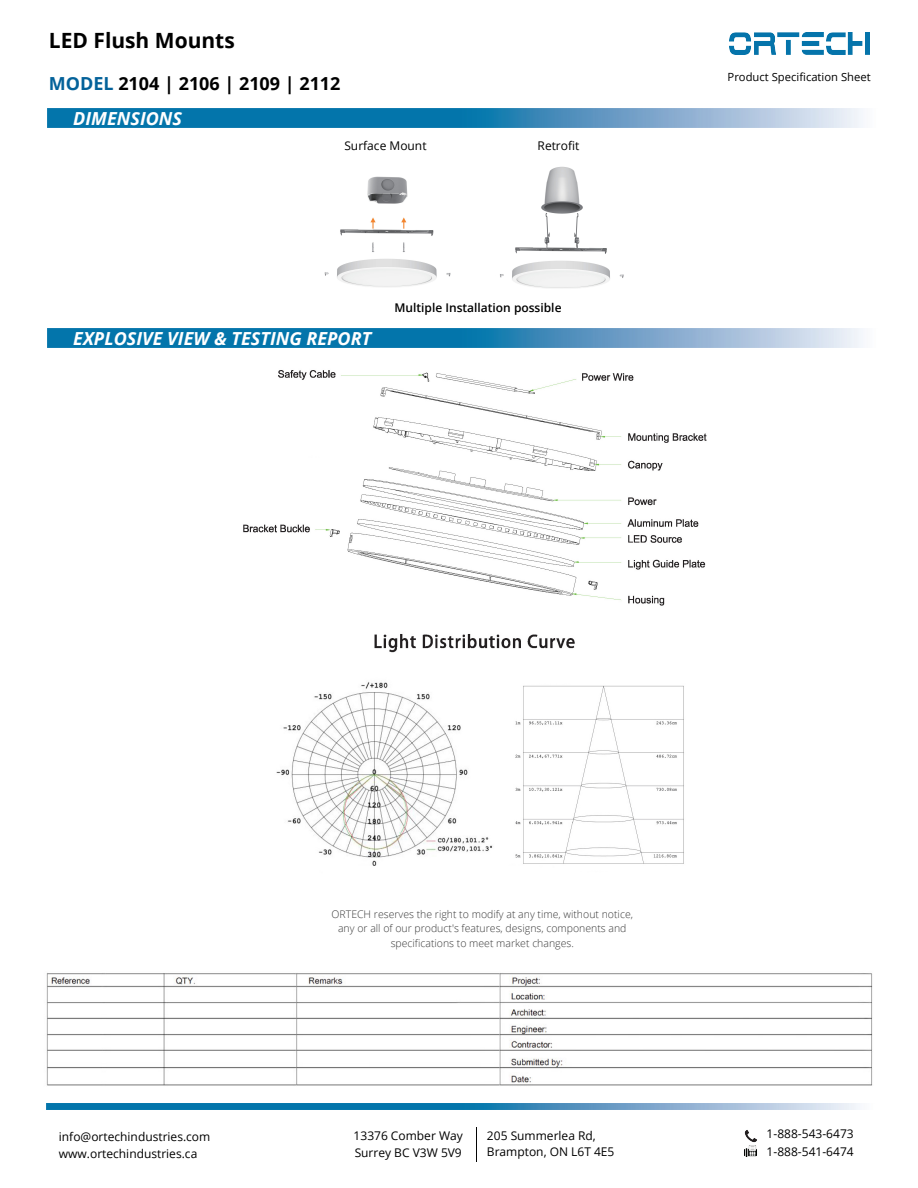
<style>
.page{position:relative;width:918px;height:1188px;background:#fff}
.page>*{position:absolute;margin:0;border:0;box-sizing:border-box;transform-origin:0 0}
.t1{font:700 21px "Open Sans";color:#000}
.t2{font:italic 700 18px "Open Sans";color:#fff}
.t3{font:700 18px "Open Sans";color:#000}
.t4{font:12px/18px "Open Sans";color:#000}
.t5{font:600 12px "Open Sans";color:#000}
.t6{font:11.25px "Open Sans";color:#000}
.t7{font:300 10.5px/14.7px "Open Sans";color:#393939;text-align:center}
.s1{color:#04629a}
.s2{font-style:inherit}
</style>
<div class="page">
<img style="left:276px;top:634px;width:408px;height:232px">
<img style="left:729px;top:33px;width:141px;height:22px">
<svg style="left:744px;top:1130px;width:13px;height:27px"></svg>
<img style="left:46px;top:1103px;width:814px;height:6px">
<img style="left:476px;top:1128px;width:1px;height:34px">
<img style="left:46px;top:973px;width:827px;height:113px">
<img style="left:47px;top:108px;width:816px;height:20px">
<img style="left:47px;top:328px;width:816px;height:20px">
<img style="left:500px;top:166px;width:124px;height:122px">
<img style="left:243px;top:370px;width:464px;height:236px">
<img style="left:324px;top:176px;width:127px;height:111px">
<h1 class="t1" style="left:49px;top:26px;width:187px">LED Flush Mounts</h1>
<h2 class="t3" style="left:49px;top:71px;width:293px"><span class="s1">MODEL</span> <span class="s2">21</span>04 <span class="s2">| 21</span>06 <span class="s2">| 2</span>109 <span class="s2">| 2</span>112</h2>
<h2 class="t2" style="left:73px;top:106px;width:110px">DIMENSIONS</h2>
<p class="t4" style="left:344px;top:137px;width:84px">Surface Mount</p>
<p class="t4" style="left:538px;top:137px;width:43px">Retrofit</p>
<p class="t5" style="left:394px;top:300px;width:169px">Multiple Installation possible</p>
<h2 class="t2" style="left:73px;top:326px;width:299px">EXP<span class="s2">LOSIVE VIEW</span> &amp; TESTING REPORT</h2>
<p class="t6" style="left:728px;top:70px;width:145px">Product Specification Sheet</p>
<p class="t7" style="left:332px;top:906px;width:303px">ORTECH reserves the right to modify at any time, without notice, any or all of our product's features, designs, components and specifications to meet market changes.</p>
<p class="t4" style="left:354px;top:1126px;width:111px">13376 Comber Way<br>Surrey BC V3W 5V9</p>
<p class="t4" style="left:59px;top:1128px;width:153px;line-height:16.8px">info@ortechindustries.com www.ortechindustries.ca</p>
<p class="t4" style="left:487px;top:1127px;width:129px;line-height:16.8px">205 Summerlea Rd,<br>Brampton, ON L6T 4E5</p>
<p class="t4" style="left:767px;top:1125px;width:89px">1-888-543-6473<br>1-888-541-6474</p>
</div>
